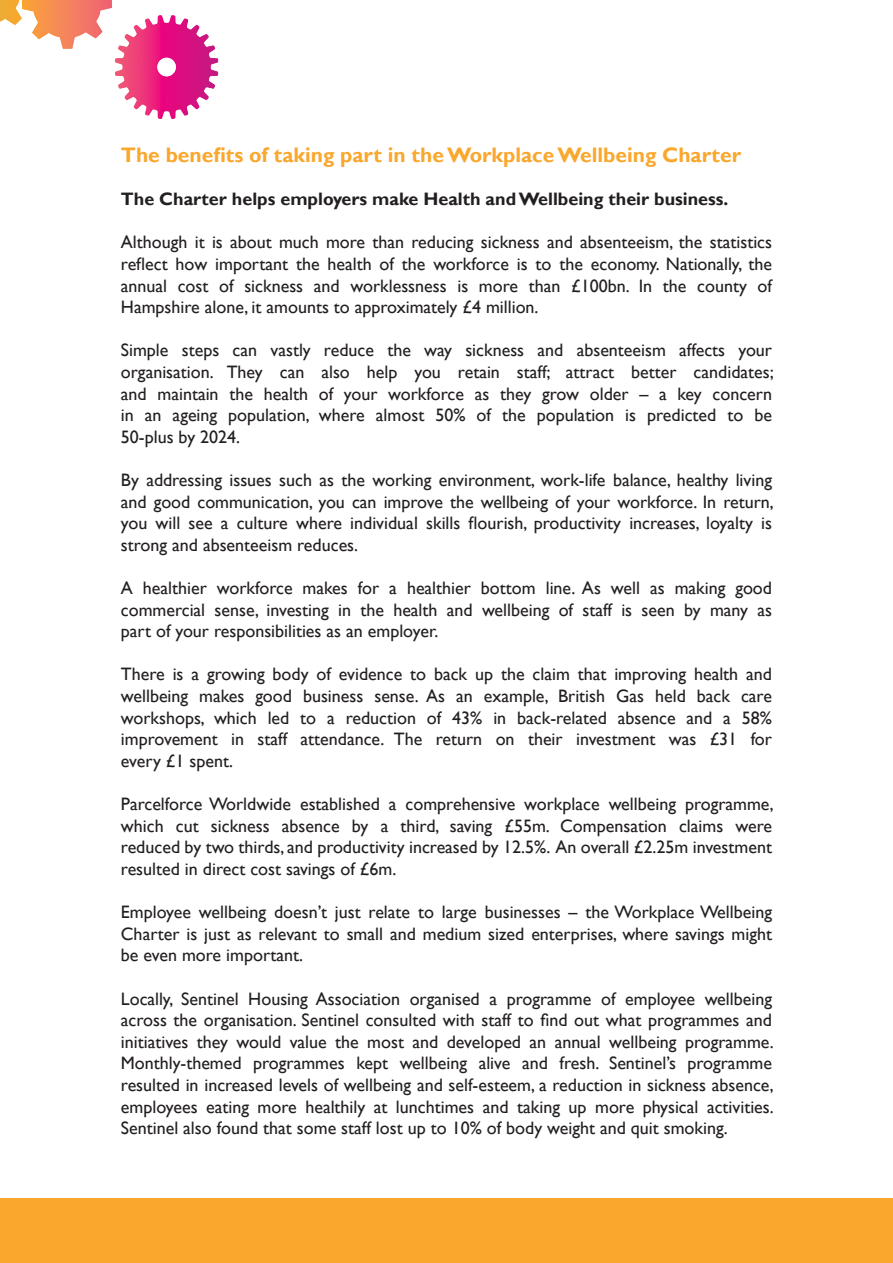
<style>
.page{position:relative;width:893px;height:1263px;background:#fff}
.page>*{position:absolute;margin:0;border:0;box-sizing:border-box;transform-origin:0 0}
.t1{font:700 21px "Gill Sans";color:#faa72d}
.t2{font:18px/21.6px "Gill Sans";color:#231f20;text-align:justify}
.t3{font:700 18px "Gill Sans";color:#231f20}
</style>
<div class="page">
<img style="left:0;top:0;width:219px;height:119px">
<div style="left:0;top:1199px;width:893px;height:64px;background:#faa72d"></div>
<p class="t1" style="left:121px;top:142px;width:622px">The benefits of taking part in the Workplace Wellbeing Charter</p>
<p class="t3" style="left:121px;top:188px;width:609px">The Charter helps employers make Health and Wellbeing their business.</p>
<p class="t2" style="left:121px;top:232px;width:653px">Although it is about much more than reducing sickness and absenteeism, the statistics reflect how important the health of the workforce is to the economy. Nationally, the annual cost of sickness and worklessness is more than £100bn. In the county of Hampshire alone, it amounts to approximately £4 million.</p>
<p class="t2" style="left:121px;top:340px;width:654px">Simple steps can vastly reduce the way sickness and absenteeism affects your organisation. They can also help you retain staff; attract better candidates; and maintain the health of your workforce as they grow older – a key concern in an ageing population, where almost 50% of the population is predicted to be 50-plus by 2024.</p>
<p class="t2" style="left:121px;top:469px;width:654px">By addressing issues such as the working environment, work-life balance, healthy living and good communication, you can improve the wellbeing of your workforce. In return, you will see a culture where individual skills flourish, productivity increases, loyalty is strong and absenteeism reduces.</p>
<p class="t2" style="left:121px;top:577px;width:653px">A healthier workforce makes for a healthier bottom line. As well as making good commercial sense, investing in the health and wellbeing of staff is seen by many as part of your responsibilities as an employer.</p>
<p class="t2" style="left:121px;top:664px;width:653px">There is a growing body of evidence to back up the claim that improving health and wellbeing makes good business sense. As an example, British Gas held back care workshops, which led to a reduction of 43% in back-related absence and a 58% improvement in staff attendance. The return on their investment was £31 for every £1 spent.</p>
<p class="t2" style="left:121px;top:793px;width:654px">Parcelforce Worldwide established a comprehensive workplace wellbeing programme, which cut sickness absence by a third, saving £55m. Compensation claims were reduced by two thirds, and productivity increased by 12.5%. An overall £2.25m investment resulted in direct cost savings of £6m.</p>
<p class="t2" style="left:121px;top:901px;width:653px">Employee wellbeing doesn’t just relate to large businesses – the Workplace Wellbeing Charter is just as relevant to small and medium sized enterprises, where savings might be even more important.</p>
<p class="t2" style="left:121px;top:988px;width:654px">Locally, Sentinel Housing Association organised a programme of employee wellbeing across the organisation. Sentinel consulted with staff to find out what programmes and initiatives they would value the most and developed an annual wellbeing programme.<br>Monthly-themed programmes kept wellbeing alive and fresh. Sentinel’s programme resulted in increased levels of wellbeing and self-esteem, a reduction in sickness absence, employees eating more healthily at lunchtimes and taking up more physical activities.<br>Sentinel also found that some staff lost up to 10% of body weight and quit smoking.</p>
</div>
